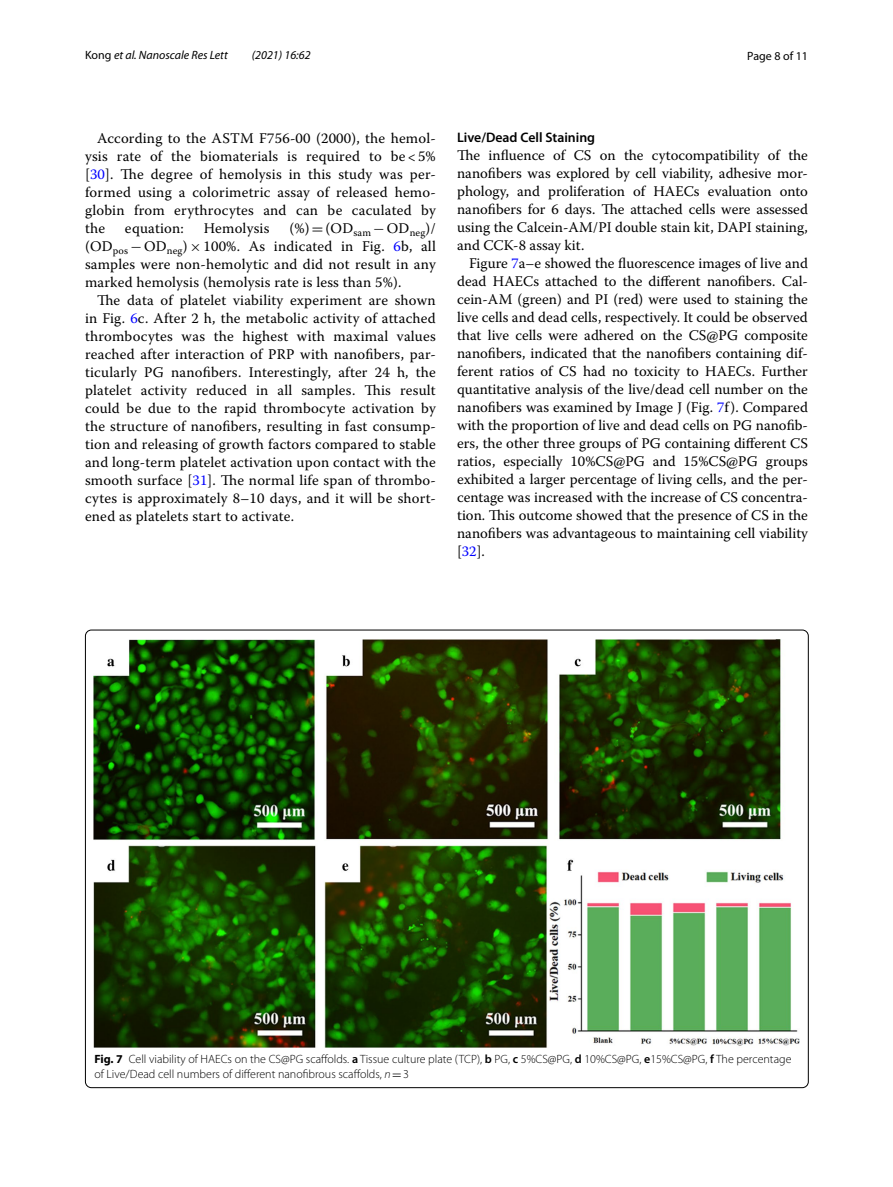
<style>
.page{position:relative;width:893px;height:1187px;background:#fff}
.page>*{position:absolute;margin:0;border:0;box-sizing:border-box;transform-origin:0 0}
.t1{font:14.7px/18px "Warnock Pro";letter-spacing:.015em;color:#000;text-align:justify}
.t2{font:600 13.8px "Myriad Pro";color:#000}
.t3{font:300 12px/15px "Myriad Pro";color:#000}
.t4{font:italic 12px "Myriad Pro";color:#000}
.t5{font:12px "Myriad Pro";color:#000}
.s1{font-style:normal}
.s2{color:#00f}
.s3{font-family:"MTSY"}
.s4{font-weight:700}
.s5{font-weight:600}
.s6{font-style:italic}
.s7{font-family:"MTSY";font-weight:400}
</style>
<div class="page">
<img style="left:94px;top:639px;width:706px;height:408px">
<p class="t4" style="left:85px;top:48px;width:144px"><span class="s1">Kong</span> et al. Nanoscale Res Lett</p>
<p class="t4" style="left:252px;top:48px;width:60px">(2021) 16:62</p>
<p class="t5" style="left:747px;top:48px;width:62px">Page 8 of 11</p>
<p class="t1" style="left:85px;top:128px;width:352px;text-indent:12px">According to the ASTM F756-00 (2000), the hemol&shy;ysis rate of the biomaterials is required to be &lt; 5% [<span class="s2">30</span>]. The degree of hemolysis in this study was per&shy;formed using a colorimetric assay of released hemo&shy;globin from erythrocytes and can be caculated by the</p>
<p class="t1" style="left:85px;top:218px;width:352px;text-indent:204px">(%)<span class="s3">=</span> -(OD<sub>sam</sub> <span class="s3">−</span> -OD<sub>neg</sub>)/ (OD<sub>pos</sub> <span class="s3">−</span> -OD<sub>neg</sub>)<span class="s3">×</span>100%. As indicated in Fig. <span class="s2">6</span>b, all samples were non-hemolytic and did not result in any marked hemolysis (hemolysis rate is less than 5%).</p>
<p class="t1" style="left:85px;top:290px;width:352px;text-indent:12px">The data of platelet viability experiment are shown in Fig. <span class="s2">6</span>c. After 2 h, the metabolic activity of attached thrombocytes was the highest with maximal values reached after interaction of PRP with nanofibers, par&shy;ticularly PG nanofibers. Interestingly, after 24 h, the platelet activity reduced in all samples. This result could be due to the rapid thrombocyte activation by the structure of nanofibers, resulting in fast consump&shy;tion and releasing of growth factors compared to stable and long-term platelet activation upon contact with the smooth surface [<span class="s2">31</span>]. The normal life span of thrombo&shy;cytes is approximately 8–10 days, and it will be short&shy;ened as platelets start to activate.</p>
<p class="t1" style="left:125px;top:218px;width:61px">equation:</p>
<p class="t1" style="left:204px;top:218px;width:67px">Hemolysis</p>
<p class="t2" style="left:457px;top:129px;width:140px">Live/Dead Cell Staining</p>
<p class="t1" style="left:457px;top:146px;width:352px">The influence of CS on the cytocompatibility of the nanofibers was explored by cell viability, adhesive mor&shy;phology, and proliferation of HAECs evaluation onto nanofibers for 6 days. The attached cells were assessed using the Calcein-AM/PI double stain kit, DAPI staining, and CCK-8 assay kit.</p>
<p class="t1" style="left:457px;top:254px;width:352px;text-indent:12px">Figure <span class="s2">7</span>a–e showed the fluorescence images of live and dead HAECs attached to the different nanofibers. Cal&shy;cein-AM (green) and PI (red) were used to staining the live cells and dead cells, respectively. It could be observed that live cells were adhered on the CS@PG composite nanofibers, indicated that the nanofibers containing dif&shy;ferent ratios of CS had no toxicity to HAECs. Further quantitative analysis of the live/dead cell number on the nanofibers was examined by Image J (Fig. <span class="s2">7</span>f). Compared with the proportion of live and dead cells on PG nanofib&shy;ers, the other three groups of PG containing different CS ratios, especially 10%CS@PG and 15%CS@PG groups exhibited a larger percentage of living cells, and the per&shy;centage was increased with the increase of CS concentra&shy;tion. This outcome showed that the presence of CS in the nanofibers was advantageous to maintaining cell viability [<span class="s2">32</span>].</p>
<p class="t3" style="left:94px;top:1051px;width:699px"><span class="s4">Fig. 7</span> Cell viability of HAECs on the CS@PG scaffolds. <span class="s5">a</span> Tissue culture plate (TCP), <span class="s5">b</span> PG, <span class="s5">c</span> 5%CS@PG, <span class="s5">d</span> 10%CS@PG, <span class="s5">e</span>15%CS@PG, <span class="s5">f</span> The percentage of Live/Dead cell numbers of different nanofibrous scaffolds, <span class="s6">n</span><span class="s7">=</span>3</p>
</div>
